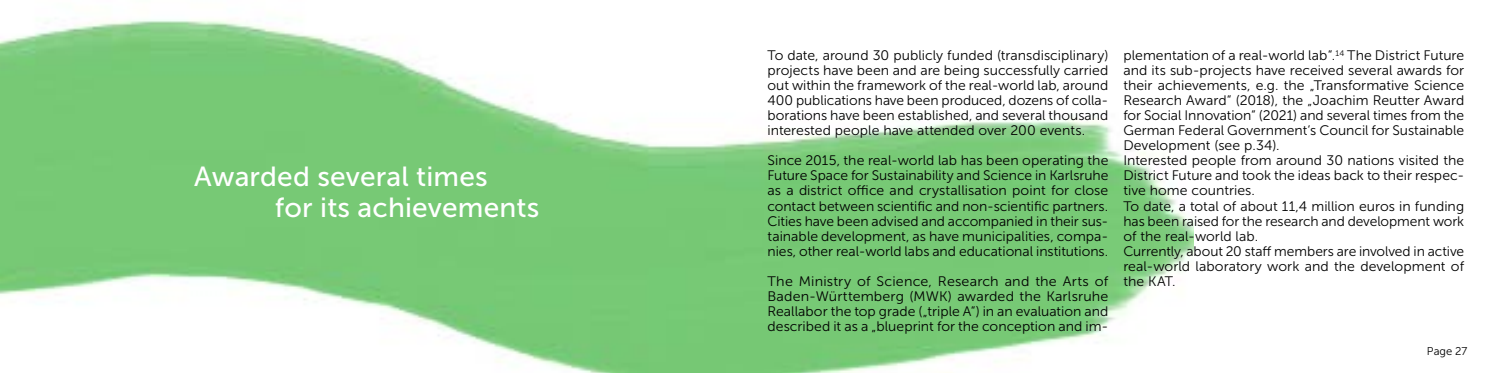
<style>
.page{position:relative;width:1489px;height:373px;background:#fff}
.page>*{position:absolute;margin:0;border:0;box-sizing:border-box;transform-origin:0 0}
.t1{font:27.5px/31.2px "Museo Sans 500";letter-spacing:.005em;color:#fff}
.t2{font:13.75px/15px "Museo Sans 300";color:#000;text-align:justify}
.t3{font:13.75px/15px "Museo Sans 300";color:#000;text-align:justify;scale:1.04 1}
.t4{font:11.25px "Museo Sans 300";color:#000}
</style>
<div class="page">
<img style="left:0;top:20px;width:1193px;height:352px">
<h1 class="t1" style="left:275px;top:160px;width:266px;text-indent:-81px">Awarded several times<br>for its achievements</h1>
<p class="t2" style="left:767px;top:48px;width:342px">To date, around 30 publicly funded (transdisciplinary) projects have been and are being successfully carried out within the framework of the real-world lab, around 400 publications have been produced, dozens of colla&shy;borations have been established, and several thousand interested people have attended over 200 events.</p>
<p class="t2" style="left:767px;top:153px;width:342px">Since 2015, the real-world lab has been operating the Future Space for Sustainability and Science in Karlsruhe as a district office and crystallisation point for close contact between scientific and non-scientific partners.<br>Cities have been advised and accompanied in their sus&shy;tainable development, as have municipalities, compa&shy;nies, other real-world labs and educational institutions.</p>
<p class="t3" style="left:767px;top:273px;width:329px">The Ministry of Science, Research and the Arts of Baden-Württemberg (MWK) awarded the Karlsruhe Reallabor the top grade („triple A“) in an evaluation and described it as a „blueprint for the conception and im-</p>
<p class="t2" style="left:1123px;top:48px;width:342px;text-align:left">plementation of a real-world lab“.<sup>14</sup> The District Future and its sub-projects have received several awards for their achievements, e.g. the „Transformative Science Research Award“ (2018), the „Joachim Reutter Award for Social Innovation“ (2021) and several times from the German Federal Government‘s Council for Sustainable Development (see p.34).<br>Interested people from around 30 nations visited the District Future and took the ideas back to their respec&shy;tive home countries.<br>To date, a total of about 11,4 million euros in funding has been raised for the research and development work of the real-world lab.<br>Currently, about 20 staff members are involved in active real-world laboratory work and the development of the KAT.</p>
<p class="t4" style="left:1426px;top:344px;width:42px">Page 27</p>
</div>
